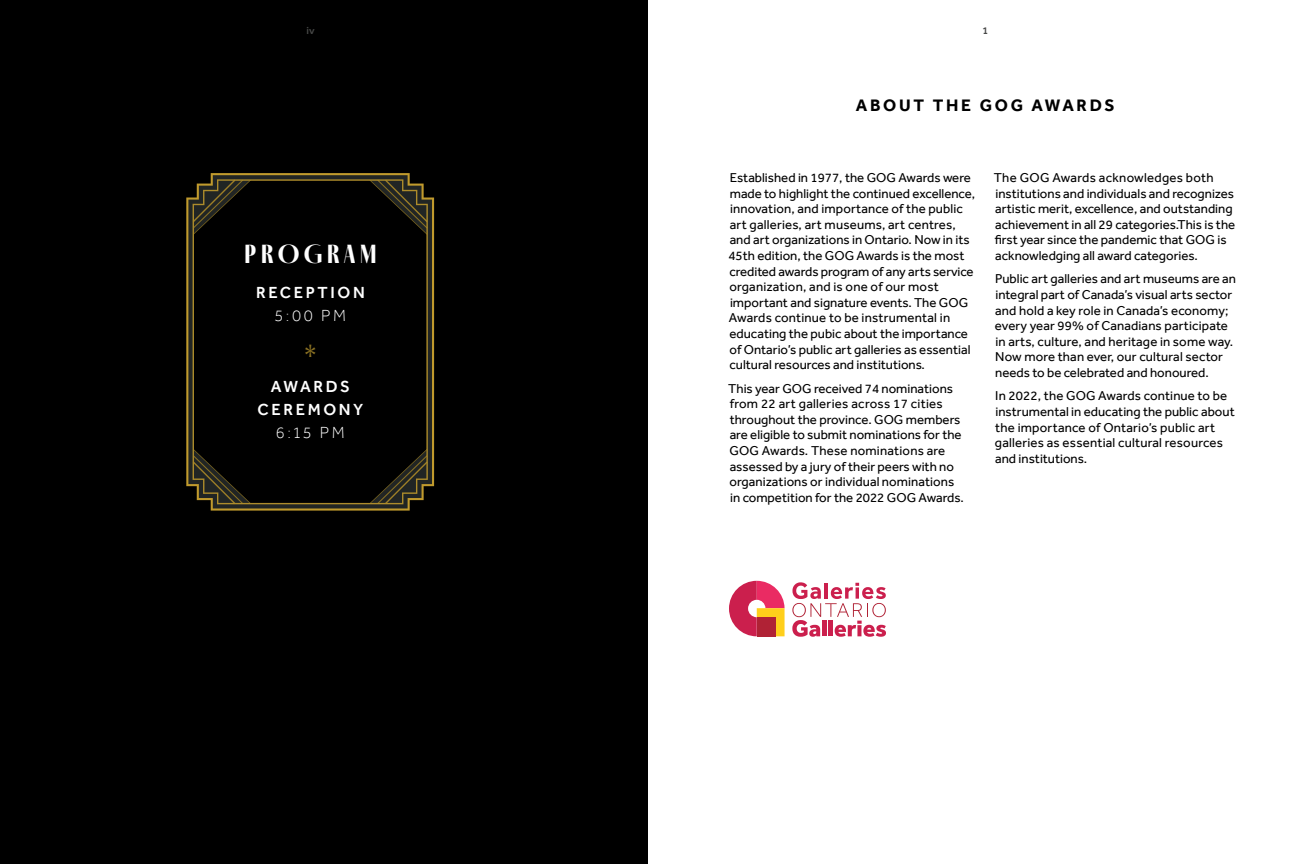
<style>
.page{position:relative;width:1296px;height:864px;background:#fff}
.page>*{position:absolute;margin:0;border:0;box-sizing:border-box;transform-origin:0 0}
.t1{font:700 31.5px "Fino Sans";color:#8a7123}
.t2{font:700 27px "Fino Sans";letter-spacing:.16em;color:#fff}
.t3{font:700 17.1px "Effra";letter-spacing:.16em;color:#000}
.t4{font:500 16.5px/23.4px "Effra";letter-spacing:.16em;color:#fff;text-align:center}
.t5{font:300 16.5px "Effra";letter-spacing:.15em;color:#fff}
.t6{font:13.2px/15.6px "Effra";color:#000}
.t7{font:500 10.5px "Effra";color:#474847}
</style>
<div class="page">
<div style="left:0;top:0;width:648px;height:864px;background:#000"></div>
<svg style="left:186px;top:173px;width:248px;height:338px"></svg>
<svg style="left:729px;top:581px;width:56px;height:55px"></svg>
<div style="left:757px;top:617px;width:19px;height:19px;background:#b02235"></div>
<svg style="left:792px;top:582px;width:94px;height:55px"></svg>
<p class="t7" style="left:306px;top:24px;width:10px">iv</p>
<p class="t7" style="left:983px;top:24px;width:7px">1</p>
<h2 class="t2" style="left:244px;top:238px;width:134px">PROGRAM</h2>
<p class="t4" style="left:256px;top:281px;width:110px">RECEPTION</p>
<p class="t5" style="left:275px;top:306px;width:73px">5:00 PM</p>
<h1 class="t1" style="left:305px;top:338px;width:13px">*</h1>
<p class="t4" style="left:258px;top:374px;width:107px">AWARDS<br>CEREMONY</p>
<p class="t5" style="left:276px;top:423px;width:70px">6:15 PM</p>
<p class="t3" style="left:856px;top:95px;width:260px">ABOUT THE GOG AWARDS</p>
<p class="t6" style="left:728px;top:170px;width:248px">Established in 1977, the GOG Awards were made to highlight the continued excellence, innovation, and importance of the public art galleries, art museums, art centres, and art organizations in Ontario. Now in its 45th edition, the GOG Awards is the most credited awards program of any arts service organization, and is one of our most important and signature events. The GOG Awards continue to be instrumental in educating the pubic about the importance of Ontario’s public art galleries as essential cultural resources and institutions.</p>
<p class="t6" style="left:728px;top:380px;width:237px">This year GOG received 74 nominations from 22 art galleries across 17 cities throughout the province. GOG members are eligible to submit nominations for the GOG Awards. These nominations are assessed by a jury of their peers with no organizations or individual nominations in competition for the 2022 GOG Awards.</p>
<p class="t6" style="left:994px;top:170px;width:243px">The GOG Awards acknowledges both institutions and individuals and recognizes artistic merit, excellence, and outstanding achievement in all 29 categories.This is the first year since the pandemic that GOG is acknowledging all award categories.</p>
<p class="t6" style="left:995px;top:271px;width:243px">Public art galleries and art museums are an integral part of Canada’s visual arts sector and hold a key role in Canada’s economy; every year 99% of Canadians participate in arts, culture, and heritage in some way.<br>Now more than ever, our cultural sector needs to be celebrated and honoured.</p>
<p class="t6" style="left:995px;top:388px;width:241px">In 2022, the GOG Awards continue to be instrumental in educating the public about the importance of Ontario’s public art galleries as essential cultural resources and institutions.</p>
</div>
